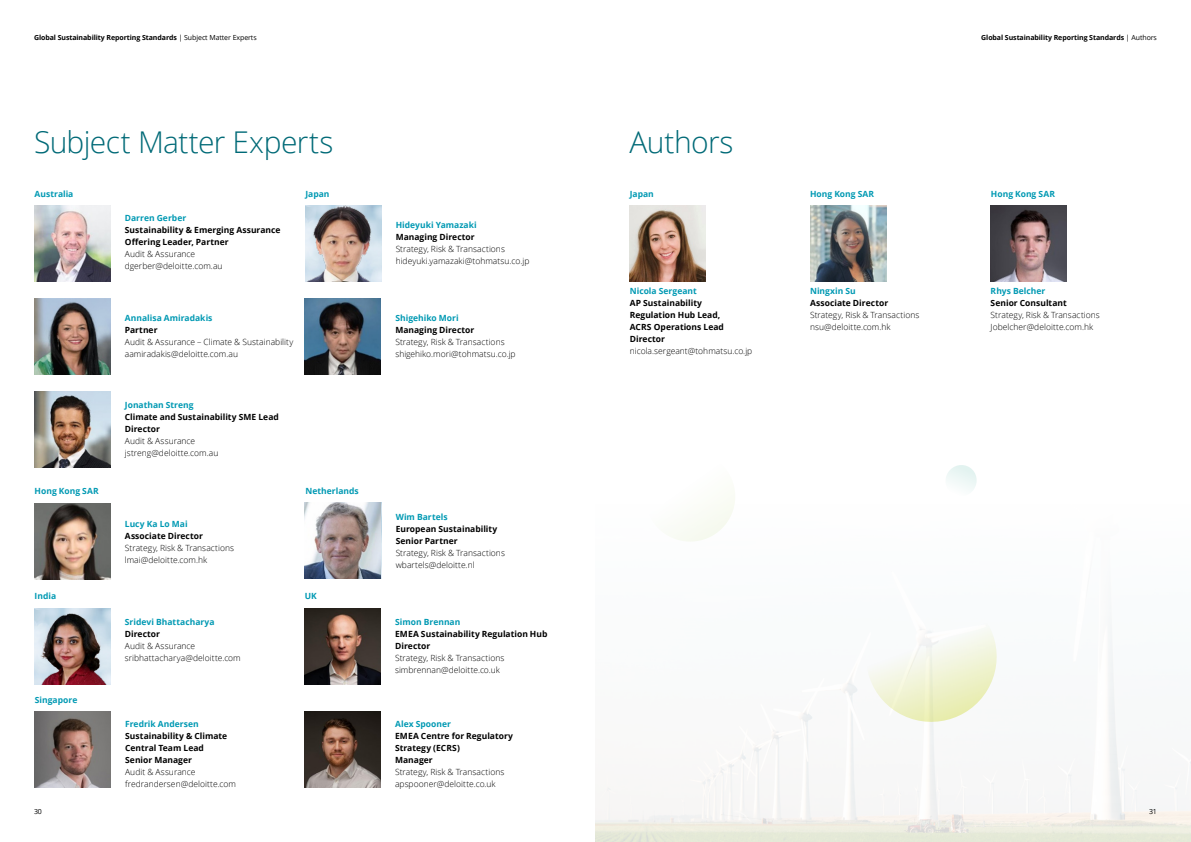
<style>
.page{position:relative;width:1191px;height:842px;background:#fff}
.page>*{position:absolute;margin:0;border:0;box-sizing:border-box;transform-origin:0 0}
.t1{font:300 30px "Open Sans";letter-spacing:-.02em;color:#006a77}
.t2{font:300 8.5px/12px "Open Sans";letter-spacing:.005em;color:#000}
.t3{font:700 8.5px/12px "Open Sans";color:#000}
.t4{font:700 8.5px "Open Sans";letter-spacing:.005em;color:#0099b3}
.t5{font:700 7px "Open Sans";letter-spacing:-.01em;color:#000}
.t6{font:7px "Open Sans";color:#000}
.s1{font-weight:400}
</style>
<div class="page">
<img style="left:34px;top:205px;width:76px;height:76px">
<img style="left:34px;top:504px;width:76px;height:76px">
<img style="left:34px;top:298px;width:76px;height:76px">
<img style="left:305px;top:298px;width:76px;height:76px">
<img style="left:810px;top:205px;width:76px;height:76px">
<img style="left:990px;top:205px;width:76px;height:76px">
<img style="left:34px;top:391px;width:76px;height:76px">
<img style="left:34px;top:610px;width:76px;height:74px">
<img style="left:304px;top:608px;width:77px;height:76px">
<img style="left:304px;top:711px;width:77px;height:76px">
<img style="left:305px;top:205px;width:76px;height:76px">
<img style="left:305px;top:502px;width:76px;height:76px">
<img style="left:35px;top:711px;width:76px;height:76px">
<img style="left:630px;top:205px;width:76px;height:76px">
<svg style="left:946px;top:465px;width:31px;height:26px"></svg>
<svg style="left:856px;top:628px;width:141px;height:103px"></svg>
<p class="t5" style="left:34px;top:32px;width:224px">Global Sustainability Reporting Standards <span class="s1">| Subject Matter Experts</span></p>
<h1 class="t1" style="left:34px;top:122px;width:301px">Subject Matter Experts</h1>
<h1 class="t1" style="left:629px;top:122px;width:105px">Authors</h1>
<p class="t5" style="left:981px;top:32px;width:177px">Global Sustainability Reporting Standards <span class="s1">| Authors</span></p>
<p class="t4" style="left:35px;top:188px;width:40px">Australia</p>
<p class="t4" style="left:35px;top:485px;width:66px">Hong Kong SAR</p>
<p class="t4" style="left:125px;top:212px;width:63px">Darren Gerber</p>
<p class="t3" style="left:125px;top:224px;width:157px">Sustainability &amp; Emerging Assurance<br>Offering Leader, Partner</p>
<p class="t2" style="left:125px;top:248px;width:99px">Audit &amp; Assurance dgerber@deloitte.com.au</p>
<p class="t4" style="left:125px;top:312px;width:89px">Annalisa Amiradakis</p>
<p class="t3" style="left:125px;top:324px;width:34px">Partner</p>
<p class="t2" style="left:125px;top:336px;width:170px">Audit &amp; Assurance – Climate &amp; Sustainability aamiradakis@deloitte.com.au</p>
<p class="t4" style="left:305px;top:188px;width:26px">Japan</p>
<p class="t4" style="left:630px;top:188px;width:26px">Japan</p>
<p class="t4" style="left:810px;top:188px;width:66px">Hong Kong SAR</p>
<p class="t4" style="left:991px;top:188px;width:66px">Hong Kong SAR</p>
<p class="t4" style="left:396px;top:219px;width:82px">Hideyuki Yamazaki</p>
<p class="t3" style="left:396px;top:231px;width:81px">Managing Director</p>
<p class="t2" style="left:396px;top:243px;width:135px">Strategy, Risk &amp; Transactions hideyuki.yamazaki@tohmatsu.co.jp</p>
<p class="t4" style="left:395px;top:312px;width:65px">Shigehiko Mori</p>
<p class="t3" style="left:395px;top:324px;width:81px">Managing Director</p>
<p class="t2" style="left:395px;top:336px;width:122px">Strategy, Risk &amp; Transactions shigehiko.mori@tohmatsu.co.jp</p>
<p class="t4" style="left:630px;top:285px;width:69px">Nicola Sergeant</p>
<p class="t3" style="left:630px;top:297px;width:96px">AP Sustainability<br>Regulation Hub Lead,<br>ACRS Operations Lead<br>Director</p>
<p class="t2" style="left:630px;top:345px;width:124px">nicola.sergeant@tohmatsu.co.jp</p>
<p class="t4" style="left:810px;top:285px;width:47px">Ningxin Su</p>
<p class="t3" style="left:810px;top:297px;width:80px">Associate Director</p>
<p class="t2" style="left:810px;top:309px;width:111px">Strategy, Risk &amp; Transactions nsu@deloitte.com.hk</p>
<p class="t4" style="left:990px;top:285px;width:56px">Rhys Belcher</p>
<p class="t3" style="left:990px;top:297px;width:78px">Senior Consultant</p>
<p class="t2" style="left:990px;top:309px;width:111px">Strategy, Risk &amp; Transactions<br>Jobelcher@deloitte.com.hk</p>
<p class="t4" style="left:125px;top:398px;width:70px">Jonathan Streng</p>
<p class="t3" style="left:125px;top:410px;width:155px">Climate and Sustainability SME Lead<br>Director</p>
<p class="t2" style="left:125px;top:434px;width:95px">Audit &amp; Assurance jstreng@deloitte.com.au</p>
<p class="t4" style="left:125px;top:517px;width:64px">Lucy Ka Lo Mai</p>
<p class="t3" style="left:125px;top:529px;width:80px">Associate Director</p>
<p class="t2" style="left:125px;top:541px;width:111px">Strategy, Risk &amp; Transactions lmai@deloitte.com.hk</p>
<p class="t4" style="left:305px;top:485px;width:55px">Netherlands</p>
<p class="t4" style="left:396px;top:511px;width:54px">Wim Bartels</p>
<p class="t3" style="left:396px;top:522px;width:103px">European Sustainability<br>Senior Partner</p>
<p class="t2" style="left:396px;top:546px;width:111px">Strategy, Risk &amp; Transactions wbartels@deloitte.nl</p>
<p class="t4" style="left:35px;top:590px;width:23px">India</p>
<p class="t4" style="left:305px;top:590px;width:14px">UK</p>
<p class="t4" style="left:35px;top:694px;width:44px">Singapore</p>
<p class="t6" style="left:34px;top:807px;width:9px">30</p>
<p class="t4" style="left:125px;top:616px;width:91px">Sridevi Bhattacharya</p>
<p class="t3" style="left:125px;top:627px;width:37px">Director</p>
<p class="t2" style="left:125px;top:639px;width:117px">Audit &amp; Assurance sribhattacharya@deloitte.com</p>
<p class="t4" style="left:125px;top:718px;width:75px">Fredrik Andersen</p>
<p class="t3" style="left:125px;top:730px;width:104px">Sustainability &amp; Climate<br>Central Team Lead<br>Senior Manager</p>
<p class="t2" style="left:125px;top:766px;width:112px">Audit &amp; Assurance fredrandersen@deloitte.com</p>
<p class="t4" style="left:395px;top:616px;width:67px">Simon Brennan</p>
<p class="t3" style="left:395px;top:627px;width:154px">EMEA Sustainability Regulation Hub<br>Director</p>
<p class="t2" style="left:395px;top:651px;width:111px">Strategy, Risk &amp; Transactions simbrennan@deloitte.co.uk</p>
<p class="t4" style="left:395px;top:718px;width:58px">Alex Spooner</p>
<p class="t3" style="left:395px;top:730px;width:119px">EMEA Centre for Regulatory<br>Strategy (ECRS)<br>Manager</p>
<p class="t2" style="left:395px;top:766px;width:111px">Strategy, Risk &amp; Transactions apspooner@deloitte.co.uk</p>
<p class="t6" style="left:1149px;top:807px;width:9px">31</p>
</div>
